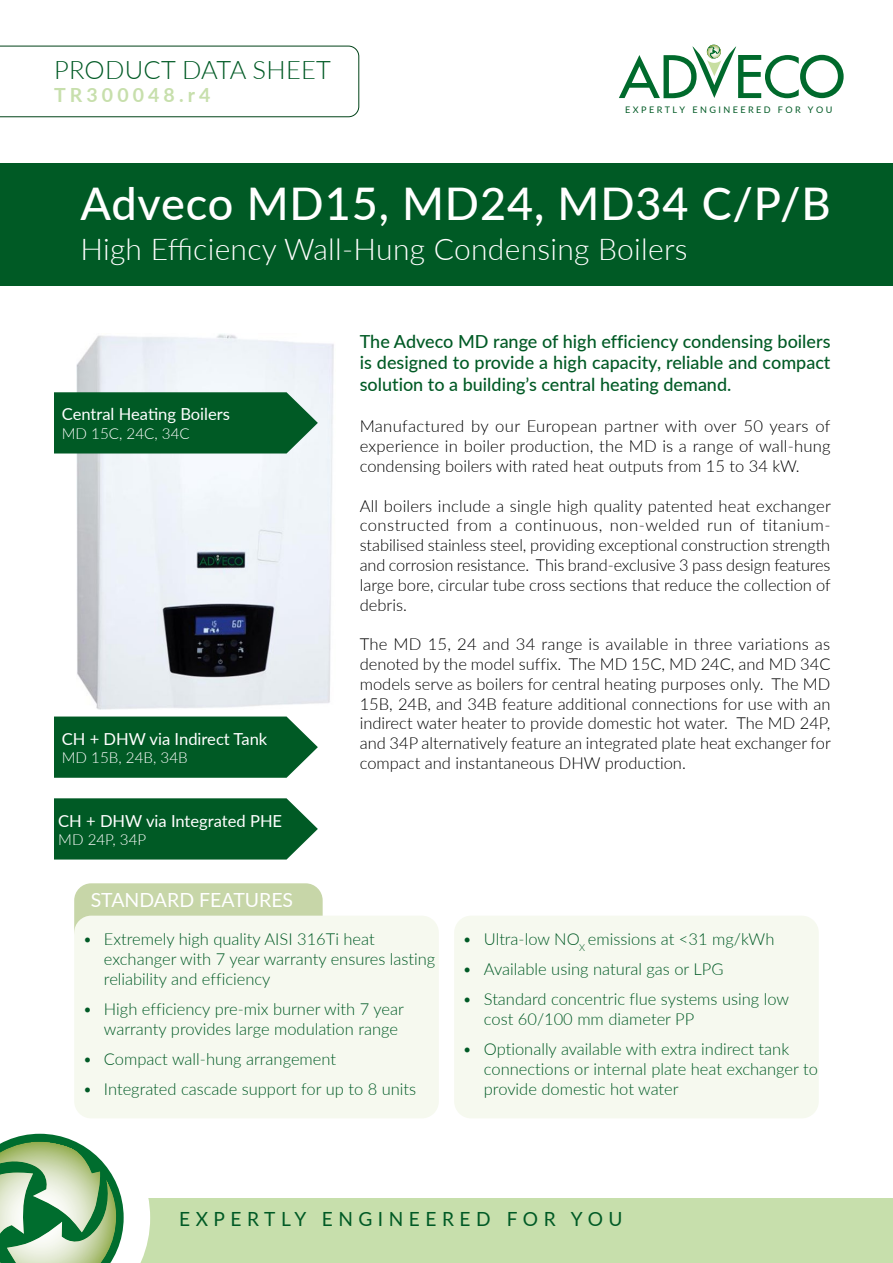
<style>
.page{position:relative;width:893px;height:1263px;background:#fff}
.page>*{position:absolute;margin:0;border:0;box-sizing:border-box;transform-origin:0 0}
.t1{font:500 45px "Lato";letter-spacing:.02em;color:#fff}
.t2{font:300 30px "Lato";letter-spacing:.01em;color:#fff}
.t3{font:300 25.5px "Lato";letter-spacing:.01em;color:#005a25}
.t4{font:19.5px "Lato";letter-spacing:.29em;color:#005a25}
.t5{font:19.5px "Lato";color:#fff}
.t6{font:700 19.5px "Lato";letter-spacing:.21em;color:#c7dfac}
.t7{font:500 18px/21.6px "Lato";color:#005a25;text-align:justify}
.t8{font:300 16.5px/19.8px "Lato";color:#000;text-align:justify}
.t9{font:300 16.5px/19.8px "Lato";color:#005a25}
.t10{font:16.5px "Lato";color:#fff}
.t11{font:300 15.15px "Lato";color:#fff}
.t12{font:9px "Lato";letter-spacing:.27em;color:#005a25}
</style>
<div class="page">
<div style="left:2px;top:1198px;width:891px;height:65px;background:#c7dfac"></div>
<svg style="left:0;top:1117px;width:150px;height:146px"></svg>
<div style="left:0;top:163px;width:893px;height:122px;background:#005a25"></div>
<svg style="left:619px;top:45px;width:225px;height:53px"></svg>
<svg style="left:0;top:46px;width:359px;height:71px"></svg>
<div style="left:74px;top:883px;width:249px;height:64px;background:#c7d6a8;border-radius:17px"></div>
<div style="left:74px;top:916px;width:365px;height:202px;background:#f6f9ef;border-radius:17px"></div>
<div style="left:454px;top:916px;width:365px;height:202px;background:#f6f9ef;border-radius:17px"></div>
<img style="left:76px;top:334px;width:258px;height:376px">
<svg style="left:54px;top:798px;width:264px;height:61px;background:#0e6331"></svg>
<svg style="left:54px;top:716px;width:264px;height:62px;background:#106433"></svg>
<svg style="left:54px;top:392px;width:264px;height:61px;background:#0d6231"></svg>
<h3 class="t3" style="left:54px;top:52px;width:278px">PRODUCT DATA SHEET</h3>
<p class="t6" style="left:54px;top:81px;width:158px">TR300048.r4</p>
<p class="t12" style="left:625px;top:103px;width:209px">EXPERTLY ENGINEERED FOR YOU</p>
<h1 class="t1" style="left:80px;top:171px;width:752px">Adveco MD15, MD24, MD34 C/P/B</h1>
<h2 class="t2" style="left:80px;top:228px;width:609px">High Efficiency Wall-Hung Condensing Boilers</h2>
<p class="t10" style="left:62px;top:403px;width:170px">Central Heating Boilers</p>
<p class="t11" style="left:62px;top:423px;width:129px">MD 15C, 24C, 34C</p>
<p class="t10" style="left:62px;top:727px;width:207px">CH + DHW via Indirect Tank</p>
<p class="t11" style="left:62px;top:747px;width:127px">MD 15B, 24B, 34B</p>
<p class="t10" style="left:58px;top:809px;width:225px">CH + DHW via Integrated PHE</p>
<p class="t11" style="left:58px;top:829px;width:90px">MD 24P, 34P</p>
<p class="t5" style="left:91px;top:885px;width:204px">STANDARD FEATURES</p>
<p class="t7" style="left:360px;top:330px;width:472px">The Adveco MD range of high efficiency condensing boilers is designed to provide a high capacity, reliable and compact solution to a building’s central heating demand.</p>
<p class="t8" style="left:360px;top:416px;width:472px">Manufactured by our European partner with over 50 years of experience in boiler production, the MD is a range of wall-hung condensing boilers with rated heat outputs from 15 to 34 kW.</p>
<p class="t8" style="left:360px;top:495px;width:473px">All boilers include a single high quality patented heat exchanger constructed from a continuous, non-welded run of titanium&shy;stabilised stainless steel, providing exceptional construction strength and corrosion resistance. This brand-exclusive 3 pass design features large bore, circular tube cross sections that reduce the collection of debris.</p>
<p class="t8" style="left:360px;top:634px;width:473px">The MD 15, 24 and 34 range is available in three variations as denoted by the model suffix. The MD 15C, MD 24C, and MD 34C models serve as boilers for central heating purposes only. The MD 15B, 24B, and 34B feature additional connections for use with an indirect water heater to provide domestic hot water. The MD 24P, and 34P alternatively feature an integrated plate heat exchanger for compact and instantaneous DHW production.</p>
<p class="t9" style="left:104px;top:929px;width:333px;text-indent:-21px">• Extremely high quality AISI 316Ti heat exchanger with 7 year warranty ensures lasting reliability and efficiency</p>
<p class="t9" style="left:104px;top:998px;width:301px;text-indent:-21px">• High efficiency pre-mix burner with 7 year warranty provides large modulation range</p>
<p class="t9" style="left:83px;top:1048px;width:255px">• Compact wall-hung arrangement</p>
<p class="t9" style="left:83px;top:1078px;width:335px">• Integrated cascade support for up to 8 units</p>
<p class="t9" style="left:463px;top:929px;width:313px">• Ultra-low NO<sub>X</sub> emissions at &lt;31 mg/kWh</p>
<p class="t9" style="left:463px;top:959px;width:262px">• Available using natural gas or LPG</p>
<p class="t9" style="left:484px;top:989px;width:307px;text-indent:-21px">• Standard concentric flue systems using low cost 60/100 mm diameter PP</p>
<p class="t9" style="left:484px;top:1039px;width:336px;text-indent:-21px">• Optionally available with extra indirect tank connections or internal plate heat exchanger to provide domestic hot water</p>
<p class="t4" style="left:179px;top:1205px;width:445px">EXPERTLY ENGINEERED FOR YOU</p>
</div>
